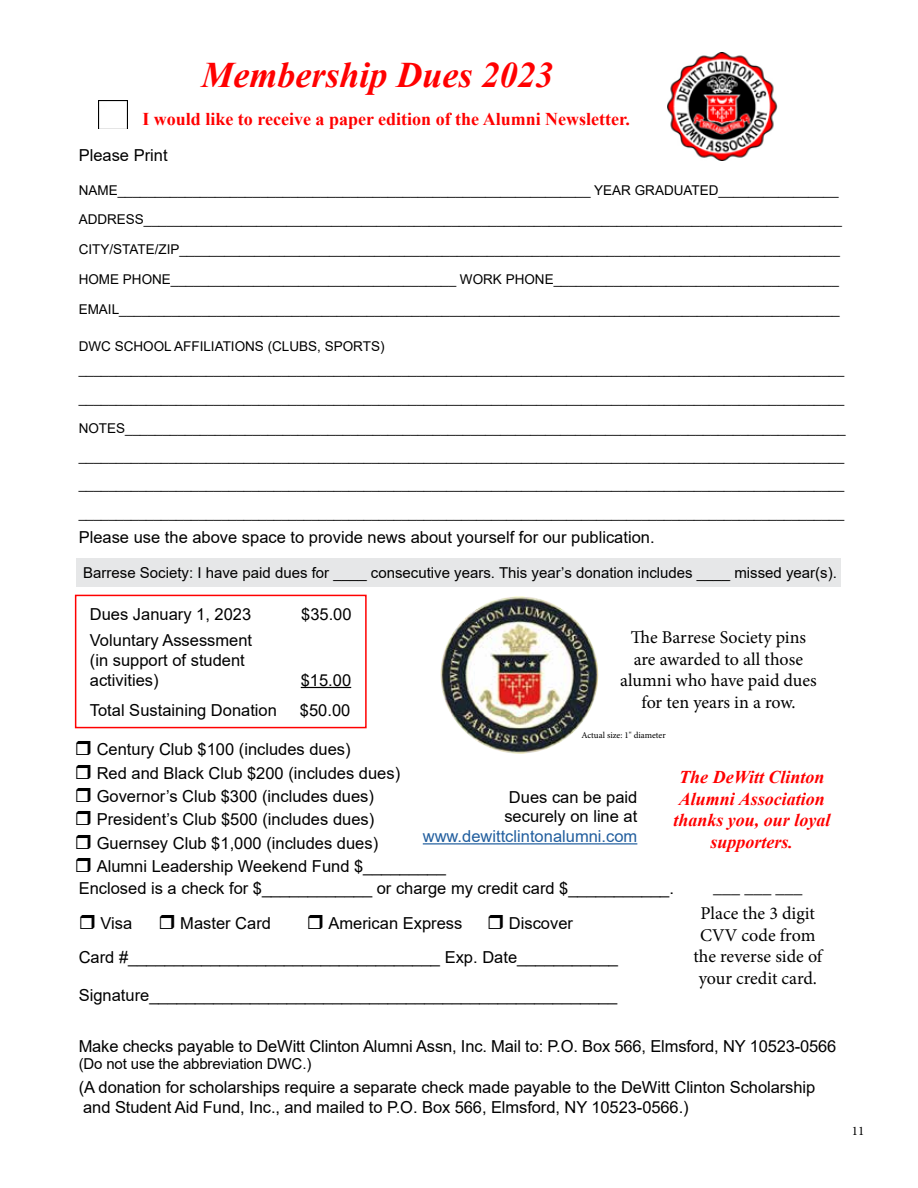
<style>
.page{position:relative;width:918px;height:1188px;background:#fff}
.page>*{position:absolute;margin:0;border:0;box-sizing:border-box;transform-origin:0 0}
.t1{font:italic 700 36px "Times New Roman";color:#f00}
.t2{font:18px/21.6px "Minion Pro";color:#000;text-align:center}
.t3{font:italic 700 18px/21.6px "Times New Roman";color:#f00;text-align:center}
.t4{font:700 18px "Times New Roman";color:#f00}
.t5{font:16.5px/23.4px "Arial";color:#000}
.t6{font:16.5px "Arial";color:#215e9e}
.t7{font:15px "Arial";color:#000}
.t8{font:13.5px/29.7px "Arial";color:#000}
.t9{font:13.05px "Minion Pro";color:#000}
.t10{font:9px "Minion Pro";color:#000}
</style>
<div class="page">
<img style="left:99px;top:101px;width:28px;height:28px">
<hr style="left:301px;top:687px;width:50px;height:1px;background:#000">
<div style="left:75px;top:595px;width:292px;height:133px;border:2px solid #f00"></div>
<img style="left:668px;top:52px;width:110px;height:109px">
<hr style="left:423px;top:843px;width:214px;height:1px;background:#215e9e">
<div style="left:76px;top:558px;width:766px;height:29px;background:#e6e7e8"></div>
<img style="left:441px;top:596px;width:157px;height:158px;border-radius:79px">
<h1 class="t1" style="left:202px;top:50px;width:354px">Membership Dues 2023</h1>
<h2 class="t4" style="left:142px;top:106px;width:489px">I would like to receive a paper edition of the Alumni Newsletter.</h2>
<p class="t5" style="left:79px;top:143px;width:90px">Please Print</p>
<p class="t8" style="left:79px;top:175px;width:765px">NAME_______________________________________________________________ YEAR GRADUATED________________<br>ADDRESS_____________________________________________________________________________________________<br>CITY/STATE/ZIP________________________________________________________________________________________</p>
<p class="t8" style="left:79px;top:264px;width:763px">HOME PHONE______________________________________ WORK PHONE______________________________________<br>EMAIL________________________________________________________________________________________________</p>
<p class="t8" style="left:79px;top:335px;width:767px;line-height:22.2px">DWC SCHOOL AFFILIATIONS (CLUBS, SPORTS) ______________________________________________________________________________________________________</p>
<p class="t8" style="left:79px;top:384px;width:769px">______________________________________________________________________________________________________<br>NOTES________________________________________________________________________________________________</p>
<p class="t8" style="left:79px;top:442px;width:767px;line-height:28.2px;text-align:justify">______________________________________________________________________________________________________ ______________________________________________________________________________________________________ ______________________________________________________________________________________________________</p>
<p class="t5" style="left:79px;top:526px;width:577px">Please use the above space to provide news about yourself for our publication.</p>
<p class="t7" style="left:83px;top:562px;width:755px">Barrese Society: I have paid dues for ____ consecutive years. This year’s donation includes ____ missed year(s).</p>
<p class="t5" style="left:90px;top:603px;width:163px">Dues January 1, 2023</p>
<p class="t5" style="left:301px;top:603px;width:52px">$35.00</p>
<p class="t5" style="left:90px;top:630px;width:164px;line-height:19.8px">Voluntary Assessment (in support of student activities)</p>
<p class="t5" style="left:301px;top:668px;width:52px">$15.00</p>
<p class="t5" style="left:90px;top:698px;width:189px">Total Sustaining Donation</p>
<p class="t5" style="left:300px;top:698px;width:52px">$50.00</p>
<h2 class="t2" style="left:620px;top:627px;width:198px">The Barrese Society pins are awarded to all those alumni who have paid dues for ten years in a row.</h2>
<p class="t10" style="left:581px;top:729px;width:86px">Actual size: 1" diameter</p>
<p class="t5" style="left:97px;top:738px;width:351px">Century Club $100 (includes dues)<br>Red and Black Club $200 (includes dues)<br>Governor’s Club $300 (includes dues)<br>President’s Club $500 (includes dues)<br>Guernsey Club $1,000 (includes dues)<br>Alumni Leadership Weekend Fund $_________</p>
<p class="t5" style="left:101px;top:870px;width:575px;line-height:35.4px;text-indent:-22px">Enclosed is a check for $____________ or charge my credit card $___________.<br>Visa</p>
<h2 class="t3" style="left:673px;top:766px;width:159px">The DeWitt Clinton<br>Alumni Association thanks you, our loyal supporters.</h2>
<p class="t5" style="left:504px;top:787px;width:134px;line-height:19.8px">Dues can be paid securely on line at</p>
<p class="t6" style="left:423px;top:825px;width:216px">www.dewittclintonalumni.com</p>
<h2 class="t2" style="left:701px;top:874px;width:116px;line-height:26.1px">___ ___ ___<br>Place the 3 digit</h2>
<h2 class="t2" style="left:693px;top:924px;width:130px">CVV code from the reverse side of your credit card.</h2>
<p class="t5" style="left:180px;top:912px;width:92px">Master Card</p>
<p class="t5" style="left:329px;top:912px;width:135px">American Express</p>
<p class="t5" style="left:79px;top:907px;width:541px;line-height:33.3px;text-indent:430px">Discover<br>Card #__________________________________ Exp. Date___________</p>
<p class="t5" style="left:79px;top:983px;width:540px">Signature___________________________________________________</p>
<p class="t5" style="left:79px;top:1035px;width:759px">Make checks payable to DeWitt Clinton Alumni Assn, Inc. Mail to: P.O. Box 566, Elmsford, NY 10523-0566</p>
<p class="t7" style="left:79px;top:1053px;width:234px">(Do not use the abbreviation DWC.)</p>
<p class="t5" style="left:79px;top:1077px;width:738px;line-height:19.8px">(A donation for scholarships require a separate check made payable to the DeWitt Clinton Scholarship and Student Aid Fund, Inc., and mailed to P.O. Box 566, Elmsford, NY 10523-0566.)</p>
<p class="t9" style="left:852px;top:1122px;width:14px">11</p>
</div>
